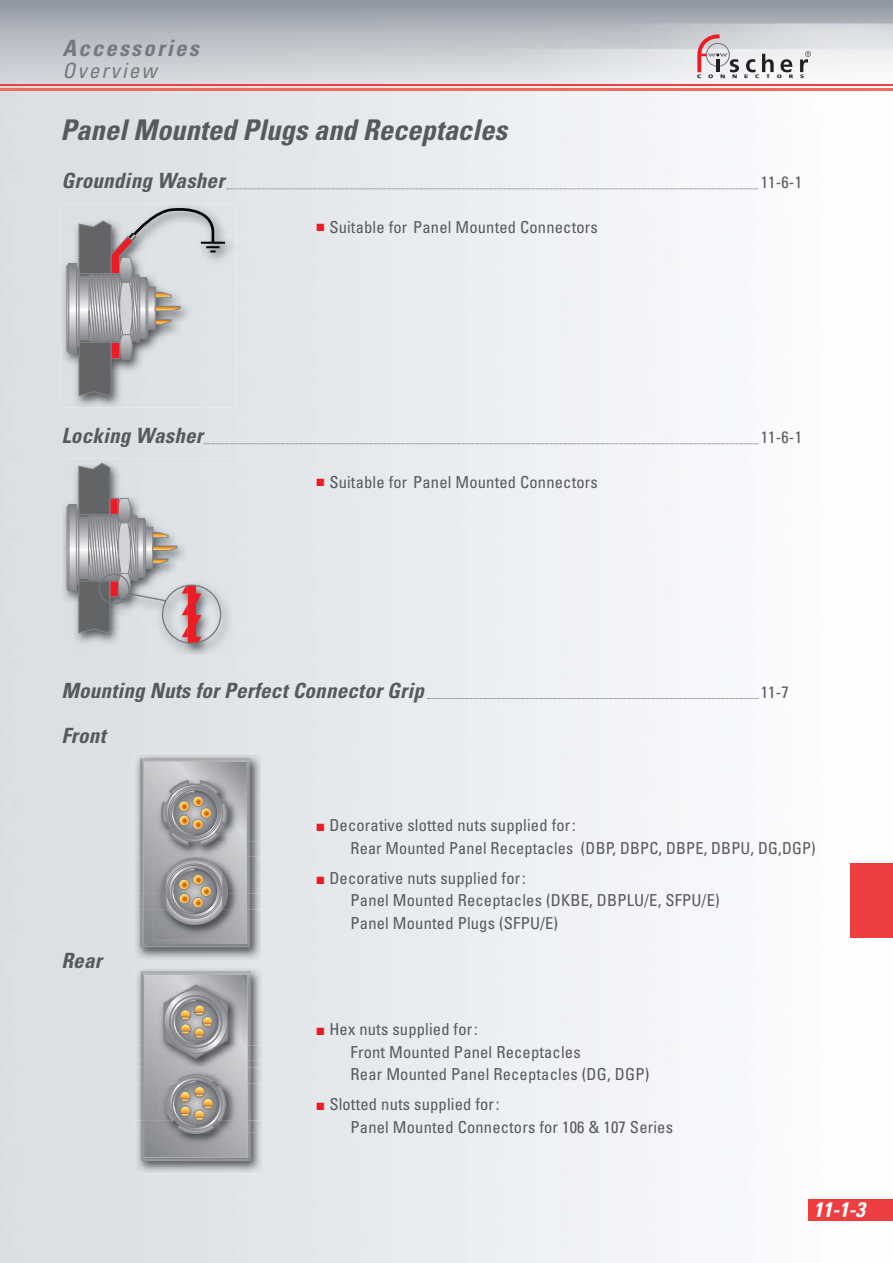
<style>
.page{position:relative;width:893px;height:1263px;background:#fff}
.page>*{position:absolute;margin:0;border:0;box-sizing:border-box;transform-origin:0 0}
.t1{font:italic 700 condensed 28.5px "Univers";color:#58595b}
.t2{font:italic 700 condensed 22.5px "Univers";letter-spacing:.1em;color:#77787b}
.t3{font:italic 700 condensed 21px/45px "Univers";letter-spacing:.01em;color:#58595b}
.t4{font:italic condensed 21px "Univers";letter-spacing:.1em;color:#77787b}
.t5{font:italic 700 condensed 21px "Univers";color:#fff}
.t6{font:condensed 16.5px/22.5px "Univers";letter-spacing:.01em;color:#58595b}
.s1{color:#ed1c24}
</style>
<div class="page">
<img style="left:0;top:0;width:893px;height:1263px">
<svg style="left:697px;top:34px;width:96px;height:44px"></svg>
<svg style="left:800px;top:51px;width:11px;height:27px"></svg>
<hr style="left:0;top:85px;width:893px;height:1px;background:#ef3e42">
<div style="left:808px;top:1199px;width:85px;height:21px;background:#ef3e42"></div>
<hr style="left:0;top:88px;width:893px;height:2px;background:#f26a5e">
<div style="left:850px;top:863px;width:43px;height:75px;background:#ef3e42"></div>
<svg style="left:427px;top:698px;width:331px;height:1px"></svg>
<svg style="left:204px;top:444px;width:554px;height:1px"></svg>
<svg style="left:227px;top:189px;width:531px;height:1px"></svg>
<img style="left:61px;top:203px;width:174px;height:205px">
<img style="left:61px;top:233px;width:63px;height:1px">
<img style="left:61px;top:263px;width:63px;height:1px">
<div style="left:76px;top:270px;width:3px;height:76px;border:1px solid #82848a"></div>
<svg style="left:70px;top:266px;width:5px;height:85px"></svg>
<div style="left:68px;top:264px;width:9px;height:89px;border:1px solid #82848a"></div>
<svg style="left:66px;top:263px;width:3px;height:90px"></svg>
<hr style="left:201px;top:242px;width:24px;height:2px;background:#000">
<svg style="left:79px;top:205px;width:141px;height:191px;background:#b9b8bc"></svg>
<img style="left:61px;top:458px;width:171px;height:197px">
<img style="left:61px;top:488px;width:63px;height:1px">
<div style="left:76px;top:510px;width:3px;height:75px;border:1px solid #82848a"></div>
<svg style="left:71px;top:507px;width:4px;height:82px"></svg>
<div style="left:69px;top:505px;width:8px;height:86px;border:1px solid #82848a"></div>
<svg style="left:66px;top:504px;width:3px;height:88px"></svg>
<div style="left:188px;top:585px;width:7px;height:58px;background:#ed1c24"></div>
<svg style="left:195px;top:637px;width:6px;height:5px"></svg>
<svg style="left:195px;top:615px;width:6px;height:11px"></svg>
<svg style="left:195px;top:593px;width:6px;height:12px"></svg>
<svg style="left:78px;top:463px;width:110px;height:174px;background:#b1b0b3"></svg>
<div style="left:162px;top:585px;width:59px;height:59px;border:1px solid #77787b;border-radius:50%"></div>
<img style="left:134px;top:753px;width:127px;height:207px">
<img style="left:134px;top:841px;width:127px;height:16px">
<img style="left:134px;top:894px;width:127px;height:15px">
<img style="left:134px;top:929px;width:127px;height:1px">
<hr style="left:250px;top:758px;width:1px;height:190px;background:#9fa1a4">
<svg style="left:140px;top:758px;width:110px;height:190px;background:#a3a1a2"></svg>
<div style="left:170px;top:788px;width:49px;height:50px;border:1px solid #82848a;border-radius:50%"></div>
<div style="left:166px;top:784px;width:57px;height:58px;border:1px solid #82848a;border-radius:50%"></div>
<div style="left:168px;top:787px;width:52px;height:52px;border:1px solid #82848a;border-radius:50%"></div>
<img style="left:135px;top:967px;width:127px;height:206px">
<img style="left:135px;top:1046px;width:127px;height:15px">
<img style="left:135px;top:1068px;width:127px;height:15px">
<img style="left:135px;top:1120px;width:127px;height:13px">
<hr style="left:251px;top:971px;width:1px;height:190px;background:#9fa1a4">
<svg style="left:141px;top:971px;width:110px;height:190px;background:#a4a2a3"></svg>
<h2 class="t2" style="left:63px;top:40px;width:138px">Accessories</h2>
<p class="t4" style="left:63px;top:63px;width:95px">Overview</p>
<h1 class="t1" style="left:60px;top:119px;width:448px">Panel Mounted Plugs and Receptacles</h1>
<p class="t3" style="left:61px;top:161px;width:164px">Grounding Washer</p>
<p class="t3" style="left:61px;top:416px;width:143px">Locking Washer</p>
<p class="t6" style="left:317px;top:218px;width:283px"><span class="s1">■</span> Suitable for Panel Mounted Connectors</p>
<p class="t6" style="left:317px;top:473px;width:283px"><span class="s1">■</span> Suitable for Panel Mounted Connectors</p>
<p class="t3" style="left:61px;top:671px;width:364px">Mounting Nuts for Perfect Connector Grip<br>Front</p>
<p class="t6" style="left:761px;top:172px;width:43px">11-6-1</p>
<p class="t6" style="left:761px;top:427px;width:43px">11-6-1</p>
<p class="t6" style="left:761px;top:682px;width:30px">11-7</p>
<p class="t3" style="left:61px;top:941px;width:42px">Rear</p>
<p class="t6" style="left:351px;top:815px;width:467px;text-indent:-34px"><span class="s1">■</span> Decorative slotted nuts supplied for:<br>Rear Mounted Panel Receptacles (DBP, DBPC, DBPE, DBPU, DG,DGP)</p>
<p class="t6" style="left:351px;top:868px;width:371px;text-indent:-34px"><span class="s1">■</span> Decorative nuts supplied for:<br>Panel Mounted Receptacles (DKBE, DBPLU/E, SFPU/E)<br>Panel Mounted Plugs (SFPU/E)</p>
<p class="t6" style="left:351px;top:1019px;width:300px;text-indent:-34px"><span class="s1">■</span> Hex nuts supplied for:<br>Front Mounted Panel Receptacles<br>Rear Mounted Panel Receptacles (DG, DGP)</p>
<p class="t6" style="left:351px;top:1094px;width:324px;text-indent:-34px"><span class="s1">■</span> Slotted nuts supplied for:<br>Panel Mounted Connectors for 106 &amp; 107 Series</p>
<p class="t5" style="left:814px;top:1202px;width:53px">11-1-3</p>
</div>
